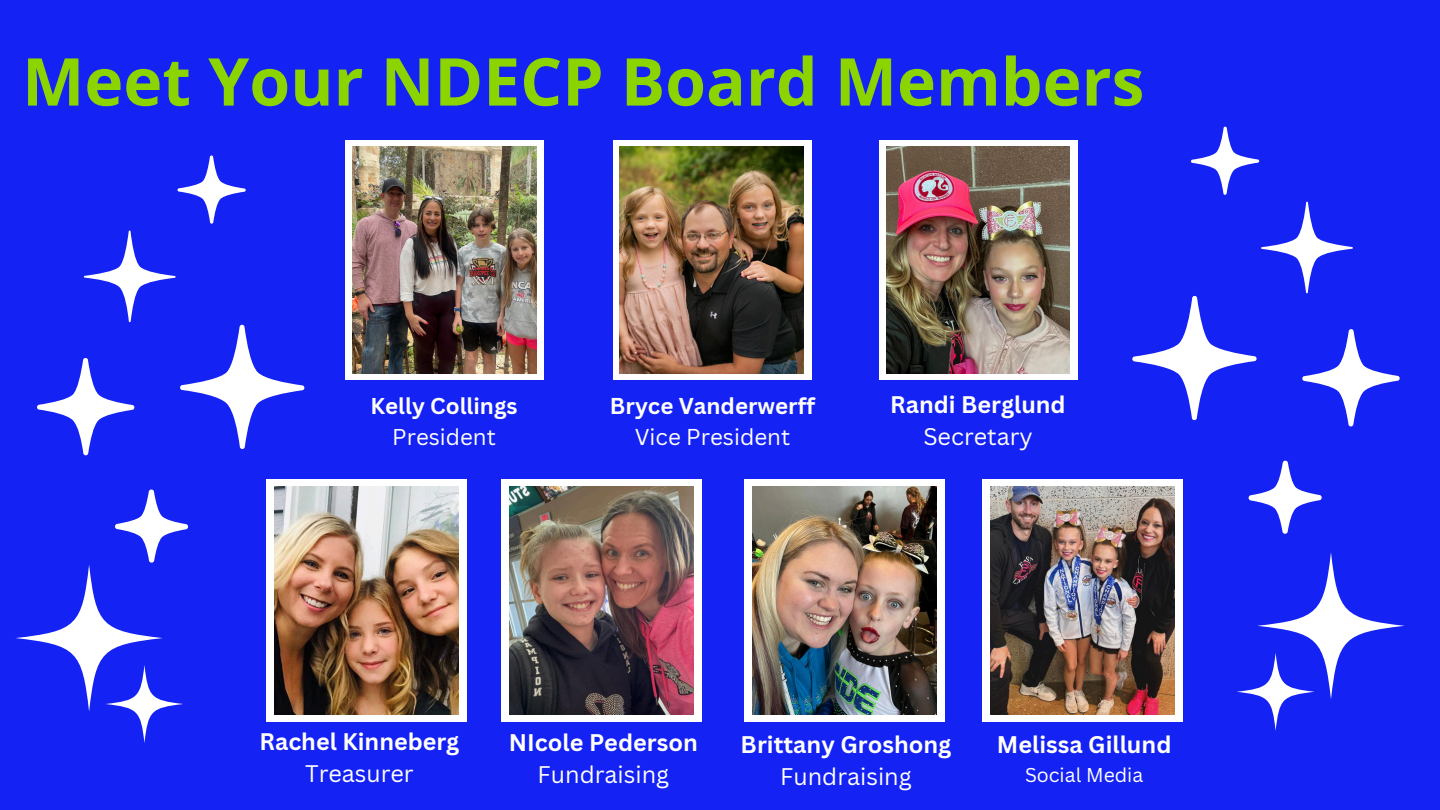
<style>
.page{position:relative;width:1440px;height:810px;background:#1422f4}
.page>*{position:absolute;margin:0;border:0;box-sizing:border-box;transform-origin:0 0}
.t1{font:700 66px "Open Sans";color:#8bd400}
.t2{font:700 23.4px "Canva Sans";color:#fff}
.t3{font:23.4px "Canva Sans";color:#fff}
.t4{font:700 22.4px "Canva Sans";color:#fff}
.t5{font:22.4px "Canva Sans";color:#fff}
.t6{font:700 22.3px "Canva Sans";color:#fff}
.t7{font:22.3px "Canva Sans";color:#fff}
.t8{font:19.4px "Canva Sans";color:#fff}
</style>
<div class="page">
<div style="left:879px;top:140px;width:198px;height:239px;background:#fff"></div>
<div style="left:613px;top:140px;width:199px;height:239px;background:#fff"></div>
<img style="left:886px;top:146px;width:184px;height:227px">
<div style="left:345px;top:140px;width:198px;height:239px;background:#fff"></div>
<img style="left:352px;top:146px;width:184px;height:227px">
<img style="left:619px;top:146px;width:184px;height:227px">
<div style="left:266px;top:479px;width:200px;height:243px;background:#fff"></div>
<img style="left:274px;top:487px;width:184px;height:227px">
<div style="left:501px;top:479px;width:201px;height:243px;background:#fff"></div>
<img style="left:510px;top:487px;width:184px;height:227px">
<div style="left:744px;top:479px;width:201px;height:243px;background:#fff"></div>
<img style="left:753px;top:487px;width:183px;height:227px">
<div style="left:982px;top:479px;width:201px;height:243px;background:#fff"></div>
<img style="left:991px;top:487px;width:184px;height:227px">
<svg style="left:177px;top:155px;width:69px;height:69px"></svg>
<svg style="left:37px;top:230px;width:268px;height:226px"></svg>
<svg style="left:16px;top:489px;width:172px;height:254px"></svg>
<svg style="left:1248px;top:460px;width:74px;height:74px"></svg>
<svg style="left:1191px;top:126px;width:69px;height:69px"></svg>
<svg style="left:1132px;top:201px;width:267px;height:226px"></svg>
<svg style="left:1237px;top:552px;width:167px;height:179px"></svg>
<p class="t1" style="left:22px;top:35px;width:1124px">Meet Your NDECP Board Members</p>
<p class="t6" style="left:371px;top:390px;width:148px">Kelly Collings</p>
<p class="t7" style="left:392px;top:421px;width:105px">President</p>
<p class="t4" style="left:610px;top:390px;width:207px">Bryce Vanderwerff</p>
<p class="t5" style="left:635px;top:421px;width:157px">Vice President</p>
<p class="t2" style="left:890px;top:388px;width:177px">Randi Berglund</p>
<p class="t3" style="left:923px;top:420px;width:111px">Secretary</p>
<p class="t2" style="left:260px;top:725px;width:201px">Rachel Kinneberg</p>
<p class="t3" style="left:305px;top:757px;width:110px">Treasurer</p>
<p class="t2" style="left:509px;top:726px;width:190px">NIcole Pederson</p>
<p class="t3" style="left:538px;top:758px;width:133px">Fundraising</p>
<p class="t2" style="left:741px;top:728px;width:212px">Brittany Groshong</p>
<p class="t3" style="left:780px;top:760px;width:133px">Fundraising</p>
<p class="t2" style="left:997px;top:728px;width:176px">Melissa Gillund</p>
<p class="t8" style="left:1025px;top:762px;width:120px">Social Media</p>
</div>
